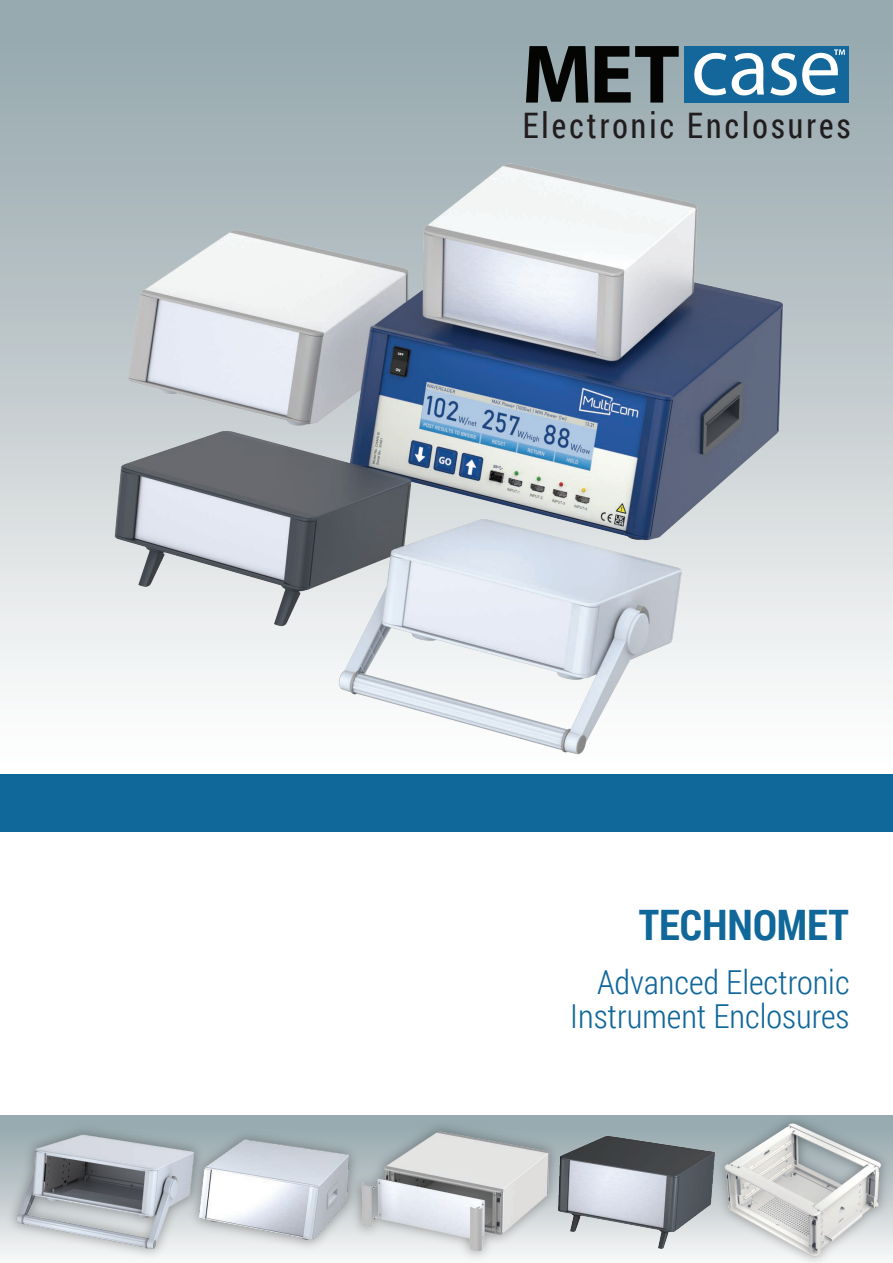
<style>
.page{position:relative;width:893px;height:1263px;background:#fff}
.page>*{position:absolute;margin:0;border:0;box-sizing:border-box;transform-origin:0 0}
.t1{font:700 42px "Roboto Condensed";color:#10679a}
.t2{font:35.1px "Roboto Condensed";letter-spacing:.1em;color:#211d1e;scale:.9 1}
.t3{font:300 33px/34.5px "Roboto Condensed";color:#10679a;text-align:right}
</style>
<div class="page">
<svg style="left:213px;top:1115px;width:492px;height:142px"></svg>
<img style="left:213px;top:1121px;width:129px;height:136px">
<img style="left:213px;top:1136px;width:129px;height:107px">
<div style="left:0;top:0;width:893px;height:774px;background:linear-gradient(to bottom,#8ea1a7,#fffefe)"></div>
<div style="left:0;top:774px;width:893px;height:57px;background:#10679a"></div>
<div style="left:684px;top:46px;width:164px;height:57px;background:#13679a"></div>
<svg style="left:694px;top:53px;width:32px;height:42px"></svg>
<svg style="left:526px;top:46px;width:62px;height:57px"></svg>
<svg style="left:595px;top:46px;width:84px;height:57px"></svg>
<svg style="left:732px;top:53px;width:32px;height:43px"></svg>
<svg style="left:770px;top:49px;width:75px;height:47px"></svg>
<img style="left:91px;top:134px;width:711px;height:630px">
<img style="left:0;top:1115px;width:213px;height:144px">
<img style="left:13px;top:1128px;width:185px;height:124px">
<img style="left:567px;top:1131px;width:138px;height:121px">
<img style="left:705px;top:1115px;width:188px;height:148px">
<img style="left:721px;top:1116px;width:166px;height:143px">
<img style="left:342px;top:1115px;width:225px;height:146px">
<img style="left:357px;top:1127px;width:194px;height:129px">
<p class="t2" style="left:523px;top:101px;width:366px">Electronic Enclosures</p>
<p class="t1" style="left:639px;top:896px;width:212px">TECHNOMET</p>
<p class="t3" style="left:570px;top:963px;width:281px">Advanced Electronic<br>Instrument Enclosures</p>
</div>
